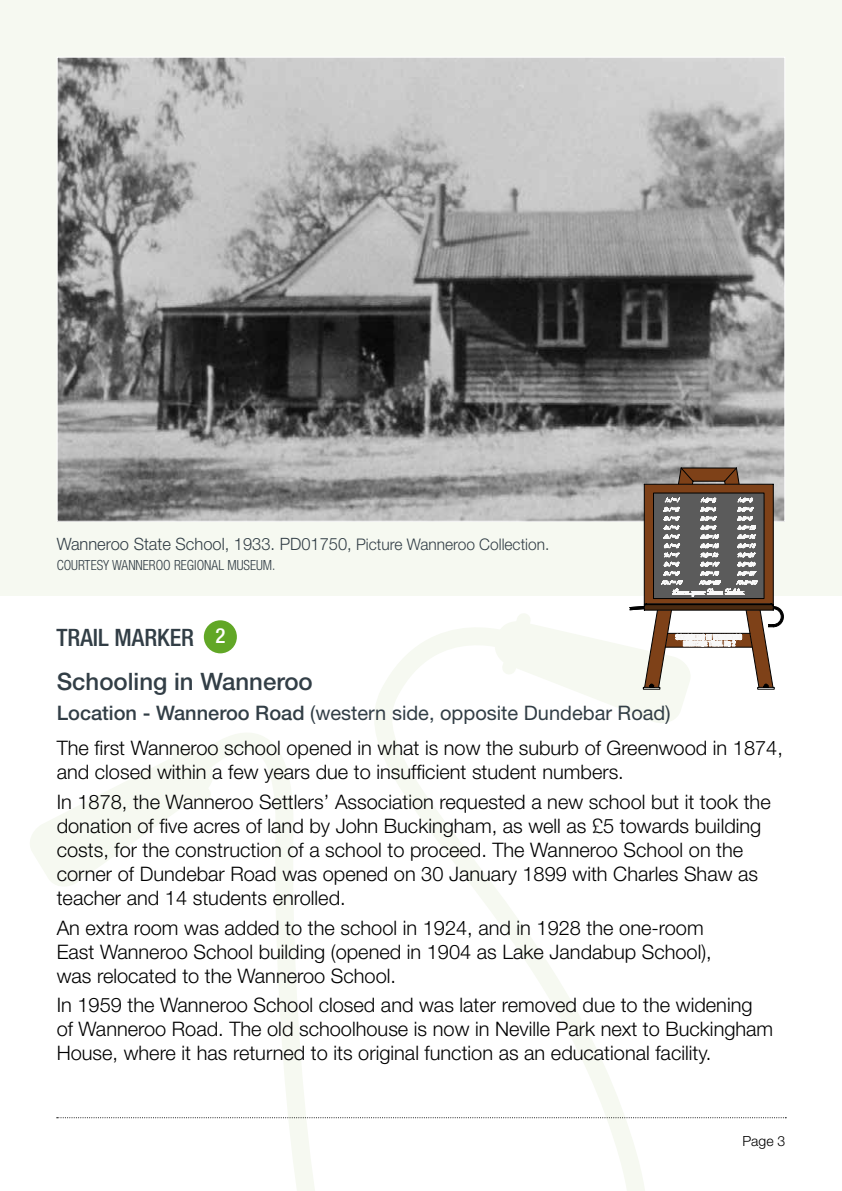
<style>
.page{position:relative;width:842px;height:1191px;background:#fff}
.page>*{position:absolute;margin:0;border:0;box-sizing:border-box;transform-origin:0 0}
.t1{font:500 24px/44.6px "Helvetica Neue";color:#323e46}
.t2{font:300 20px/24px "Helvetica Neue";color:#000}
.t3{font:300 17px "Helvetica Neue";color:#323e46}
.t4{font:300 condensed 14px "Helvetica Neue";color:#323e46}
.t5{font:300 14px "Helvetica Neue";color:#000}
.s1{font-size:16px}
.s2{font-stretch:condensed}
.s3{font-stretch:condensed;font-size:20.8px;color:#fff}
.s4{font-weight:500;color:#323e46}
.s5{font-weight:400;color:#323e46}
</style>
<div class="page">
<svg style="left:30px;top:747px;width:145px;height:139px"></svg>
<svg style="left:175px;top:595px;width:523px;height:596px"></svg>
<div style="left:0;top:0;width:842px;height:595px;background:#f6f9f1"></div>
<img style="left:59px;top:59px;width:724px;height:461px">
<div style="left:204px;top:620px;width:33px;height:33px;background:#61a726;border-radius:50%"></div>
<svg style="left:493px;top:468px;width:290px;height:257px"></svg>
<svg style="left:57px;top:1117px;width:729px;height:1px"></svg>
<p class="t3" style="left:57px;top:533px;width:494px">Wanneroo State School, 1933. PD01750, <span class="s1">Picture Wanneroo Collection.</span></p>
<p class="t4" style="left:57px;top:556px;width:220px">COURTESY WANNEROO REGIONAL MUSEUM.</p>
<p class="t1" style="left:56px;top:614px;width:258px"><span class="s2">TRAIL MARKER</span> <span class="s3">2<br></span>Schooling in Wanneroo</p>
<p class="t2" style="left:57px;top:694px;width:728px;line-height:35.4px"><span class="s4">Location - Wanneroo Road</span> <span class="s5">(western side, opposite Dundebar Road)<br></span>The first Wanneroo school opened in what is now the suburb of Greenwood in 1874,</p>
<p class="t2" style="left:57px;top:757px;width:715px;line-height:29.6px">and closed within a few years due to insufficient student numbers.<br>In 1878, the Wanneroo Settlers’ Association requested a new school but it took the</p>
<p class="t2" style="left:57px;top:813px;width:706px">donation of five acres of land by John Buckingham, as well as £5 towards building costs, for the construction of a school to proceed. The Wanneroo School on the corner of Dundebar Road was opened on 30 January 1899 with Charles Shaw as teacher and 14 students enrolled.</p>
<p class="t2" style="left:57px;top:915px;width:657px">An extra room was added to the school in 1924, and in 1928 the one-room<br>East Wanneroo School building (opened in 1904 as Lake Jandabup School), was relocated to the Wanneroo School.</p>
<p class="t2" style="left:57px;top:992px;width:718px">In 1959 the Wanneroo School closed and was later removed due to the widening of Wanneroo Road. The old schoolhouse is now in Neville Park next to Buckingham<br>House, where it has returned to its original function as an educational facility.</p>
<p class="t5" style="left:742px;top:1132px;width:44px">Page 3</p>
</div>
